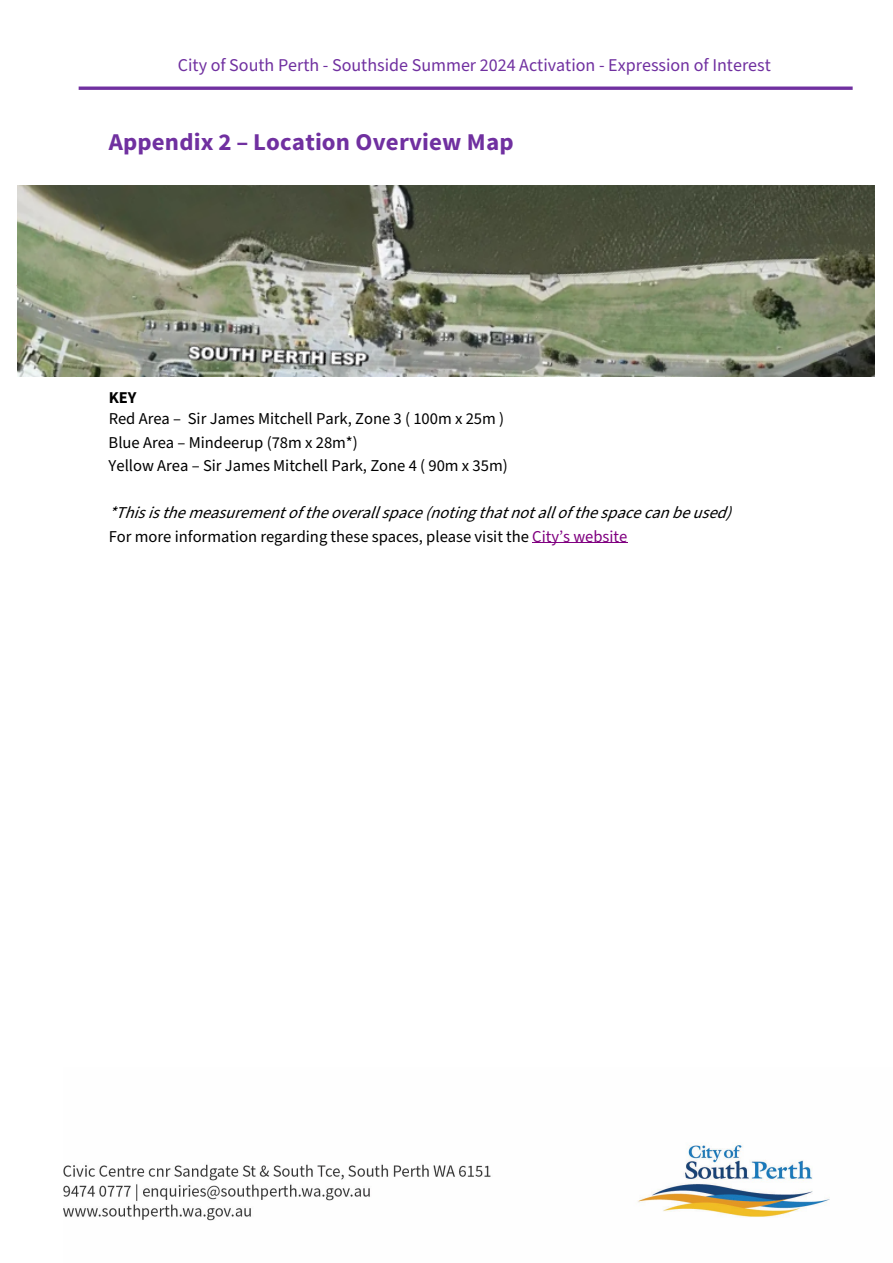
<style>
.page{position:relative;width:893px;height:1263px;background:#fff}
.page>*{position:absolute;margin:0;border:0;box-sizing:border-box;transform-origin:0 0}
.t1{font:700 24.15px "Source Sans Pro";letter-spacing:.005em;color:#7030a0}
.t2{font:18px "Source Sans Pro";color:#7030a0}
.t3{font:italic 16.5px/23.4px "Source Sans Pro";color:#000}
.t4{font:16.5px/23.4px "Source Sans Pro";color:#000}
.t5{font:700 16.5px "Source Sans Pro";color:#000}
.s1{font-style:normal}
.s2{font-style:normal;color:#800080}
</style>
<div class="page">
<hr style="left:79px;top:87px;width:773px;height:3px;background:#7030a0">
<img style="left:64px;top:1143px;width:766px;height:78px">
<hr style="left:532px;top:543px;width:95px;height:1px;background:#800080">
<img style="left:17px;top:185px;width:857px;height:192px">
<p class="t2" style="left:178px;top:52px;width:594px">City of South Perth - Southside Summer 2024 Activation - Expression of Interest</p>
<h1 class="t1" style="left:109px;top:126px;width:406px">Appendix 2 – Location Overview Map</h1>
<p class="t5" style="left:109px;top:387px;width:29px">KEY</p>
<p class="t4" style="left:109px;top:408px;width:400px">Red Area – Sir James Mitchell Park, Zone 3 ( 100m x 25m )<br>Blue Area – Mindeerup (78m x 28m*)<br>Yellow Area – Sir James Mitchell Park, Zone 4 ( 90m x 35m)</p>
<p class="t3" style="left:109px;top:502px;width:631px">*Thisisthemeasurementoftheoverallspace (notingthatnotallofthespacecanbeused)<br><span class="s1">For more information regarding these spaces, please visit the</span> <span class="s2">City’s website</span></p>
</div>
